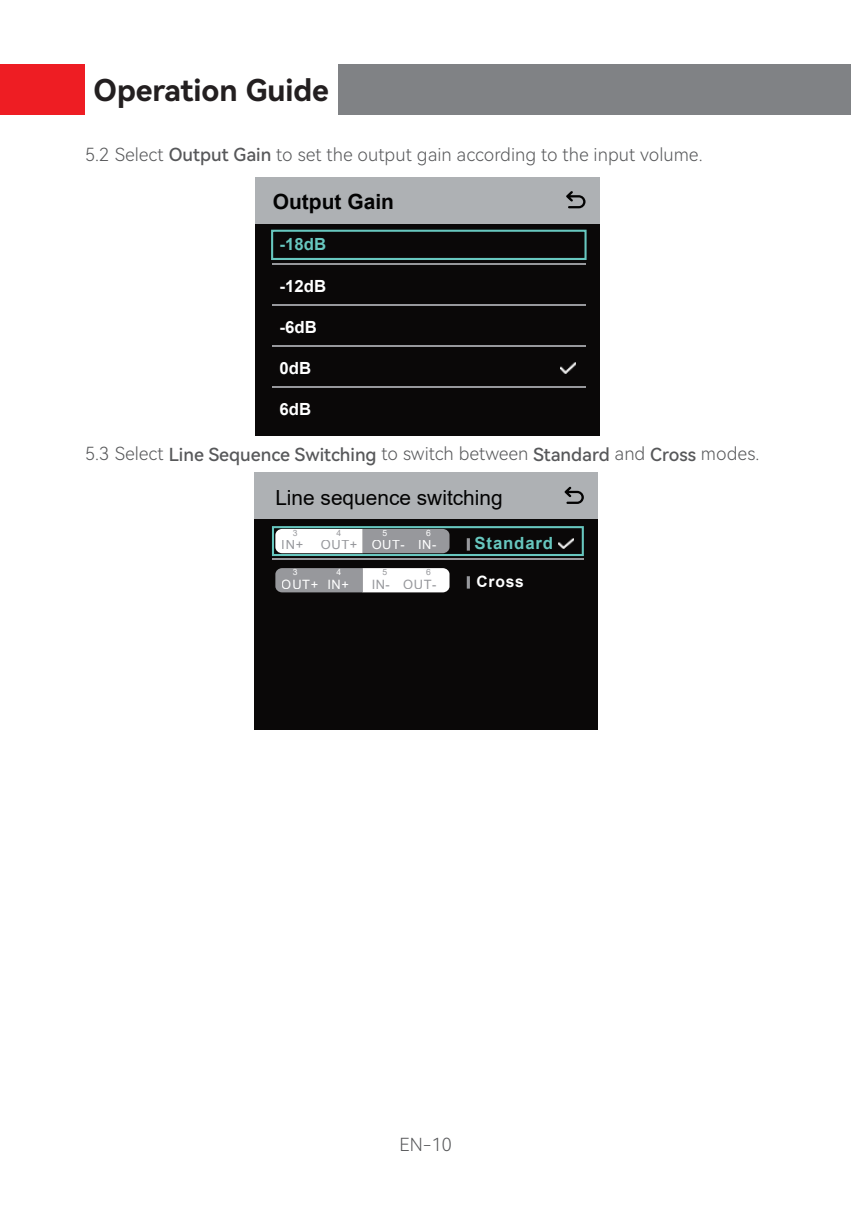
<style>
.page{position:relative;width:851px;height:1208px;background:#fff}
.page>*{position:absolute;margin:0;border:0;box-sizing:border-box;transform-origin:0 0}
.一级标题_10号字{font:30px "Harmony OS Sans SC Bold";color:#231f20}
.t1{font:21px "Arial";color:#030303}
.t2{font:700 21px "Arial";color:#030303}
.正文缩进{font:18px "Harmony OS Sans SC Light";color:#57585a}
.正文缩进-2{font:18px "Harmony OS Sans SC Medium";color:#57585a}
.t3{font:700 16.8px "Arial";color:#fff}
.t4{font:700 16.8px "Arial";letter-spacing:.05em;color:#67c7bf}
.t5{font:700 15.6px "Arial";letter-spacing:.05em;color:#fff}
.t6{font:12.9px "Arial";letter-spacing:.05em;color:#fff}
.t7{font:12.9px "Arial";letter-spacing:.05em;color:#97989c}
.t8{font:8.7px "Arial";color:#fff}
.t9{font:8.7px "Arial";color:#97989c}
.s1{font-family:"Harmony OS Sans SC Medium"}
.s2{font-family:"Harmony OS Sans SC Light"}
</style>
<div class="page">
<div style="left:0;top:64px;width:85px;height:50px;background:#ee1d23"></div>
<div style="left:122px;top:64px;width:728px;height:50px;background:#808285"></div>
<div style="left:255px;top:177px;width:344px;height:258px;background:#0a0808"></div>
<div style="left:255px;top:177px;width:344px;height:46px;background:#aeb1b4"></div>
<svg style="left:566px;top:191px;width:19px;height:17px"></svg>
<hr style="left:272px;top:263px;width:313px;height:1px;background:#97989c">
<hr style="left:272px;top:304px;width:313px;height:1px;background:#97989c">
<hr style="left:272px;top:386px;width:313px;height:1px;background:#97989c">
<hr style="left:272px;top:345px;width:313px;height:1px;background:#97989c">
<div style="left:271px;top:230px;width:315px;height:30px;border:2px solid #67c7bf"></div>
<img style="left:560px;top:363px;width:15px;height:10px">
<div style="left:255px;top:473px;width:342px;height:257px;background:#0a0808"></div>
<div style="left:255px;top:473px;width:342px;height:46px;background:#aeb1b4"></div>
<svg style="left:564px;top:486px;width:19px;height:18px"></svg>
<div style="left:272px;top:526px;width:311px;height:30px;border:2px solid #67c7bf"></div>
<hr style="left:272px;top:558px;width:311px;height:1px;background:#97989c">
<img style="left:558px;top:538px;width:15px;height:11px">
<svg style="left:466px;top:538px;width:4px;height:12px"></svg>
<svg style="left:466px;top:576px;width:4px;height:12px"></svg>
<svg style="left:275px;top:568px;width:174px;height:24px;background:#c8c8ca"></svg>
<svg style="left:275px;top:529px;width:174px;height:24px;background:#c9c9cb"></svg>
<div style="left:85px;top:64px;width:252px;height:51px;background:#fff"></div>
<p class="一级标题_10号字" style="left:94px;top:69px;width:237px">Operation Guide</p>
<p class="正文缩进" style="left:85px;top:142px;width:619px">5.2 Select <span class="s1">Output Gain</span> to set the output gain according to the input volume.</p>
<p class="t2" style="left:273px;top:186px;width:123px">Output Gain</p>
<p class="t4" style="left:279px;top:233px;width:48px">-18dB</p>
<p class="t3" style="left:279px;top:274px;width:48px">-12dB</p>
<p class="t3" style="left:279px;top:315px;width:39px">-6dB</p>
<p class="t3" style="left:279px;top:356px;width:33px">0dB</p>
<p class="t3" style="left:279px;top:397px;width:33px">6dB</p>
<p class="正文缩进-2" style="left:85px;top:441px;width:675px"><span class="s2">5.3 Select</span> Line Sequence Switching <span class="s2">to switch between</span> Standard <span class="s2">and</span> Cross <span class="s2">modes.</span></p>
<p class="t1" style="left:275px;top:483px;width:229px">Line sequence switching</p>
<p class="t4" style="left:474px;top:531px;width:80px">Standard</p>
<p class="t9" style="left:293px;top:527px;width:6px">3</p>
<p class="t9" style="left:336px;top:527px;width:6px">4</p>
<p class="t7" style="left:282px;top:536px;width:23px">IN+</p>
<p class="t7" style="left:321px;top:536px;width:38px">OUT+</p>
<p class="t8" style="left:382px;top:527px;width:6px">5</p>
<p class="t8" style="left:426px;top:527px;width:6px">6</p>
<p class="t6" style="left:371px;top:536px;width:67px">OUT- IN-</p>
<p class="t8" style="left:293px;top:566px;width:6px">3</p>
<p class="t8" style="left:336px;top:566px;width:6px">4</p>
<p class="t6" style="left:282px;top:575px;width:69px">OUT+ IN+</p>
<p class="t9" style="left:382px;top:566px;width:6px">5</p>
<p class="t9" style="left:426px;top:566px;width:6px">6</p>
<p class="t7" style="left:371px;top:575px;width:66px">IN- OUT-</p>
<p class="t5" style="left:476px;top:570px;width:49px">Cross</p>
<p class="正文缩进" style="left:399px;top:1131px;width:54px">EN-10</p>
</div>
